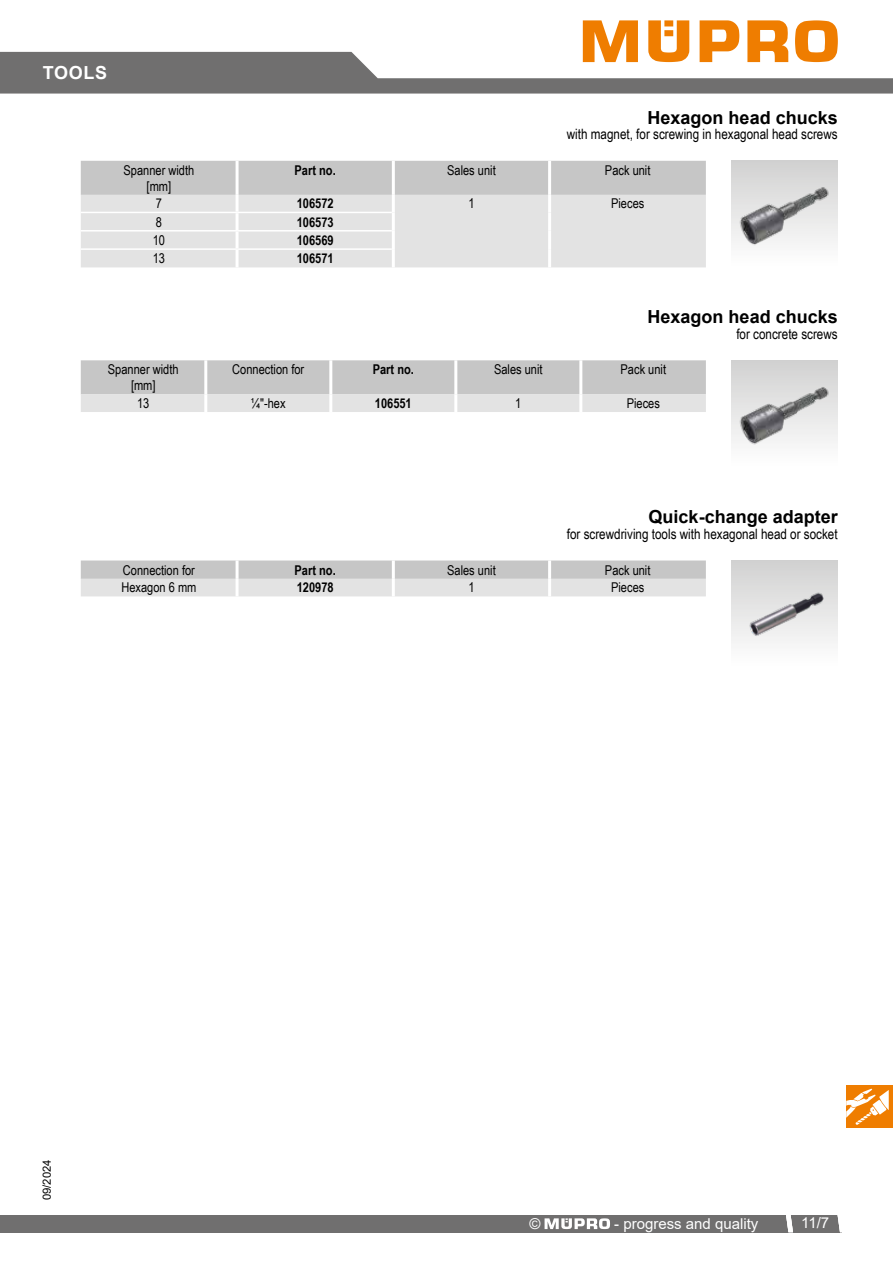
<style>
.page{position:relative;width:893px;height:1263px;background:#fff}
.page>*{position:absolute;margin:0;border:0;box-sizing:border-box;transform-origin:0 0}
.t1{font:700 18px "Arial";color:#000}
.t2{font:700 18px "Arial";letter-spacing:.035em;color:#fff}
.t3{font:15px "Arial";color:#fff}
.t4{font:14.25px "Arial Narrow";color:#000}
.t5{font:13.5px/15.8px "Arial Narrow";color:#000;text-align:center}
.t6{font:700 13.5px "Arial Narrow";color:#000}
.t7{font:11.25px "Arial";color:#000}
</style>
<div class="page">
<svg style="left:0;top:20px;width:893px;height:74px"></svg>
<div style="left:0;top:1215px;width:841px;height:17px;background:#706f6f"></div>
<svg style="left:838px;top:1215px;width:3px;height:17px"></svg>
<svg style="left:786px;top:1215px;width:7px;height:17px"></svg>
<svg style="left:545px;top:1218px;width:65px;height:11px"></svg>
<img style="left:731px;top:161px;width:107px;height:85px">
<svg style="left:81px;top:161px;width:625px;height:106px;background:#d9d9d9"></svg>
<hr style="left:236px;top:161px;width:3px;height:34px;background:#fff">
<hr style="left:392px;top:161px;width:3px;height:34px;background:#fff">
<hr style="left:548px;top:161px;width:3px;height:34px;background:#fff">
<hr style="left:236px;top:195px;width:3px;height:17px;background:#fff">
<hr style="left:392px;top:195px;width:3px;height:17px;background:#fff">
<hr style="left:548px;top:195px;width:3px;height:17px;background:#fff">
<hr style="left:236px;top:213px;width:3px;height:17px;background:#fff">
<hr style="left:392px;top:212px;width:3px;height:19px;background:#fff">
<hr style="left:548px;top:212px;width:3px;height:19px;background:#fff">
<hr style="left:236px;top:232px;width:3px;height:16px;background:#fff">
<hr style="left:392px;top:231px;width:3px;height:18px;background:#fff">
<hr style="left:548px;top:231px;width:3px;height:18px;background:#fff">
<hr style="left:236px;top:250px;width:3px;height:17px;background:#fff">
<hr style="left:392px;top:249px;width:3px;height:18px;background:#fff">
<hr style="left:548px;top:249px;width:3px;height:18px;background:#fff">
<hr style="left:81px;top:212px;width:156px;height:1px;background:#fff">
<hr style="left:237px;top:212px;width:155px;height:1px;background:#fff">
<hr style="left:81px;top:230px;width:156px;height:2px;background:#fff">
<hr style="left:237px;top:230px;width:155px;height:2px;background:#fff">
<hr style="left:81px;top:248px;width:156px;height:2px;background:#fff">
<hr style="left:237px;top:248px;width:155px;height:2px;background:#fff">
<img style="left:731px;top:360px;width:107px;height:85px">
<svg style="left:81px;top:360px;width:625px;height:52px;background:#d0d0d0"></svg>
<hr style="left:204px;top:360px;width:3px;height:34px;background:#fff">
<hr style="left:329px;top:360px;width:3px;height:34px;background:#fff">
<hr style="left:454px;top:360px;width:3px;height:34px;background:#fff">
<hr style="left:579px;top:360px;width:3px;height:34px;background:#fff">
<hr style="left:204px;top:394px;width:3px;height:18px;background:#fff">
<hr style="left:329px;top:394px;width:3px;height:18px;background:#fff">
<hr style="left:454px;top:394px;width:3px;height:18px;background:#fff">
<hr style="left:579px;top:394px;width:3px;height:18px;background:#fff">
<img style="left:731px;top:560px;width:107px;height:83px">
<svg style="left:81px;top:560px;width:625px;height:36px;background:#d4d4d4"></svg>
<hr style="left:236px;top:560px;width:3px;height:19px;background:#fff">
<hr style="left:392px;top:560px;width:3px;height:19px;background:#fff">
<hr style="left:548px;top:560px;width:3px;height:19px;background:#fff">
<hr style="left:236px;top:579px;width:3px;height:17px;background:#fff">
<hr style="left:392px;top:579px;width:3px;height:17px;background:#fff">
<hr style="left:548px;top:579px;width:3px;height:17px;background:#fff">
<div style="left:846px;top:1086px;width:47px;height:42px;background:#ef7d00"></div>
<svg style="left:846px;top:1089px;width:43px;height:36px"></svg>
<h1 class="t2" style="left:43px;top:60px;width:66px">TOOLS</h1>
<h1 class="t1" style="left:648px;top:105px;width:192px">Hexagon head chucks</h1>
<p class="t4" style="left:567px;top:124px;width:272px">with magnet, for screwing in hexagonal head screws</p>
<p class="t5" style="left:124px;top:162px;width:72px">Spanner width [mm]</p>
<p class="t6" style="left:295px;top:160px;width:43px">Part no.</p>
<p class="t5" style="left:447px;top:162px;width:50px">Sales unit</p>
<p class="t5" style="left:605px;top:162px;width:47px">Pack unit</p>
<p class="t5" style="left:156px;top:195px;width:8px">7</p>
<p class="t6" style="left:297px;top:193px;width:38px">106572</p>
<p class="t5" style="left:468px;top:195px;width:8px">1</p>
<p class="t5" style="left:611px;top:195px;width:35px">Pieces</p>
<p class="t5" style="left:156px;top:213px;width:8px">8</p>
<p class="t6" style="left:297px;top:212px;width:38px">106573</p>
<p class="t5" style="left:153px;top:232px;width:14px">10</p>
<p class="t6" style="left:297px;top:230px;width:38px">106569</p>
<p class="t5" style="left:153px;top:250px;width:14px">13</p>
<p class="t6" style="left:297px;top:248px;width:38px">106571</p>
<h1 class="t1" style="left:648px;top:304px;width:192px">Hexagon head chucks</h1>
<p class="t4" style="left:736px;top:323px;width:103px">for concrete screws</p>
<p class="t5" style="left:108px;top:361px;width:72px">Spanner width [mm]</p>
<p class="t5" style="left:232px;top:361px;width:73px">Connection for</p>
<p class="t6" style="left:373px;top:359px;width:43px">Part no.</p>
<p class="t5" style="left:494px;top:361px;width:50px">Sales unit</p>
<p class="t5" style="left:621px;top:361px;width:47px">Pack unit</p>
<p class="t5" style="left:137px;top:395px;width:14px">13</p>
<p class="t5" style="left:251px;top:395px;width:36px">¼″-hex</p>
<p class="t6" style="left:375px;top:393px;width:38px">106551</p>
<p class="t5" style="left:515px;top:395px;width:8px">1</p>
<p class="t5" style="left:627px;top:395px;width:35px">Pieces</p>
<h1 class="t1" style="left:649px;top:504px;width:191px">Quick-change adapter</h1>
<p class="t4" style="left:567px;top:524px;width:272px">for screwdriving tools with hexagonal head or socket</p>
<p class="t5" style="left:123px;top:561px;width:73px">Connection for</p>
<p class="t6" style="left:295px;top:560px;width:43px">Part no.</p>
<p class="t5" style="left:447px;top:561px;width:50px">Sales unit</p>
<p class="t5" style="left:605px;top:561px;width:47px">Pack unit</p>
<p class="t5" style="left:121px;top:579px;width:77px">Hexagon 6 mm</p>
<p class="t6" style="left:297px;top:577px;width:38px">120978</p>
<p class="t5" style="left:468px;top:579px;width:8px">1</p>
<p class="t5" style="left:611px;top:579px;width:35px">Pieces</p>
<p class="t7" style="left:39px;top:1200px;width:42px;rotate:-90deg">09/2024</p>
<p class="t3" style="left:529px;top:1213px;width:13px">©</p>
<p class="t3" style="left:614px;top:1213px;width:146px">- progress and quality</p>
<p class="t3" style="left:801px;top:1213px;width:30px">11/7</p>
</div>
